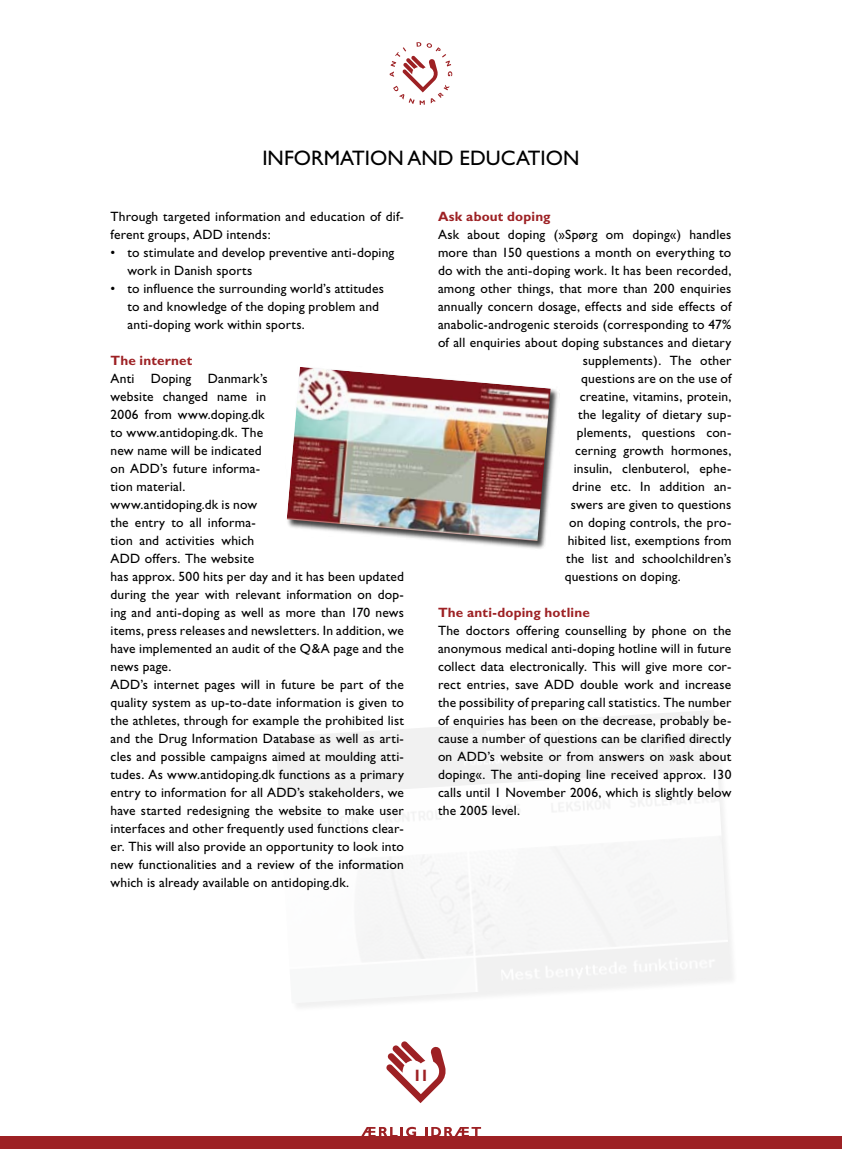
<style>
.page{position:relative;width:842px;height:1149px;background:#fff}
.page>*{position:absolute;margin:0;border:0;box-sizing:border-box;transform-origin:0 0}
.t1{font:21px "Gill Sans";color:#000}
.t2{font:700 16.5px "Gill Sans";color:#9d2124}
.t3{font:13.5px/18px "Gill Sans";letter-spacing:.015em;color:#000}
.t4{font:700 13.5px "Gill Sans";letter-spacing:.01em;color:#9d2124}
</style>
<div class="page">
<svg style="left:386px;top:1041px;width:60px;height:62px"></svg>
<svg style="left:390px;top:42px;width:62px;height:63px"></svg>
<svg style="left:361px;top:1126px;width:55px;height:10px"></svg>
<svg style="left:425px;top:1127px;width:56px;height:9px"></svg>
<div style="left:0;top:1136px;width:842px;height:12px;background:#9d2124"></div>
<div style="left:286px;top:365px;width:274px;height:185px;background:#000;opacity:.75"></div>
<img style="left:287px;top:367px;width:264px;height:174px">
<h1 class="t1" style="left:262px;top:145px;width:20px">Information</h1>
<h1 class="t1" style="left:407px;top:145px;width:17px">and</h1>
<h1 class="t1" style="left:459px;top:145px;width:14px">education</h1>
<p class="t3" style="left:111px;top:207px;width:295px">Through targeted information and education of dif&shy;ferent groups, ADD intends:</p>
<p class="t3" style="left:128px;top:243px;width:268px;text-indent:-17px">• to stimulate and develop preventive anti-doping work in Danish sports</p>
<p class="t3" style="left:128px;top:279px;width:258px;text-indent:-17px">• to influence the surrounding world’s attitudes to and knowledge of the doping problem and anti-doping work within sports.</p>
<p class="t4" style="left:111px;top:352px;width:83px">The internet</p>
<p class="t3" style="left:111px;top:369px;width:295px">Anti Doping Danmark’s<br>website changed name in<br>2006 from www.doping.dk<br>to www.antidoping.dk. The<br>new name will be indicated<br>on ADD’s future informa-<br>tion material.<br>www.antidoping.dk is now<br>the entry to all informa-<br>tion and activities which<br>ADD offers. The website<br>has approx. 500 hits per day and it has been updated during the year with relevant information on dop&shy;ing and anti-doping as well as more than 170 news items, press releases and newsletters. In addition, we have implemented an audit of the Q&amp;A page and the news page.<br>ADD’s internet pages will in future be part of the quality system as up-to-date information is given to the athletes, through for example the prohibited list and the Drug Information Database as well as arti&shy;cles and possible campaigns aimed at moulding atti&shy;tudes. As www.antidoping.dk functions as a primary entry to information for all ADD’s stakeholders, we have started redesigning the website to make user interfaces and other frequently used functions clear&shy;er. This will also provide an opportunity to look into new functionalities and a review of the information which is already available on antidoping.dk.</p>
<p class="t4" style="left:438px;top:208px;width:114px">Ask about doping</p>
<p class="t3" style="left:438px;top:225px;width:295px">Ask about doping (»Spørg om doping«) handles</p>
<p class="t3" style="left:438px;top:243px;width:295px">more than 150 questions a month on everything to</p>
<p class="t3" style="left:438px;top:261px;width:295px">do with the anti-doping work. It has been recorded,</p>
<p class="t3" style="left:438px;top:279px;width:295px">among other things, that more than 200 enquiries</p>
<p class="t3" style="left:438px;top:297px;width:295px">annually concern dosage, effects and side effects of</p>
<p class="t3" style="left:438px;top:315px;width:295px">anabolic-androgenic steroids (corresponding to 47%</p>
<p class="t3" style="left:438px;top:333px;width:295px">of all enquiries about doping substances and dietary</p>
<p class="t3" style="left:583px;top:351px;width:150px">supplements). The other</p>
<p class="t3" style="left:581px;top:369px;width:152px">questions are on the use of</p>
<p class="t3" style="left:580px;top:387px;width:153px">creatine, vitamins, protein,</p>
<p class="t3" style="left:578px;top:405px;width:155px">the legality of dietary sup-</p>
<p class="t3" style="left:577px;top:423px;width:156px">plements, questions con-</p>
<p class="t3" style="left:575px;top:441px;width:158px">cerning growth hormones,</p>
<p class="t3" style="left:574px;top:459px;width:159px">insulin, clenbuterol, ephe-</p>
<p class="t3" style="left:572px;top:477px;width:161px">drine etc. In addition an-</p>
<p class="t3" style="left:571px;top:495px;width:162px">swers are given to questions</p>
<p class="t3" style="left:569px;top:513px;width:164px">on doping controls, the pro-</p>
<p class="t3" style="left:568px;top:531px;width:165px">hibited list, exemptions from</p>
<p class="t3" style="left:566px;top:549px;width:167px">the list and schoolchildren’s</p>
<p class="t3" style="left:565px;top:567px;width:117px">questions on doping.</p>
<p class="t4" style="left:438px;top:604px;width:153px">The anti-doping hotline</p>
<p class="t3" style="left:438px;top:621px;width:295px;text-align:justify">The doctors offering counselling by phone on the anonymous medical anti-doping hotline will in future collect data electronically. This will give more cor&shy;rect entries, save ADD double work and increase the possibility of preparing call statistics. The number of enquiries has been on the decrease, probably be&shy;cause a number of questions can be clarified directly on ADD’s website or from answers on »ask about doping«. The anti-doping line received approx. 130 calls until 1 November 2006, which is slightly below the 2005 level.</p>
<p class="t2" style="left:413px;top:1064px;width:6px">11</p>
</div>
